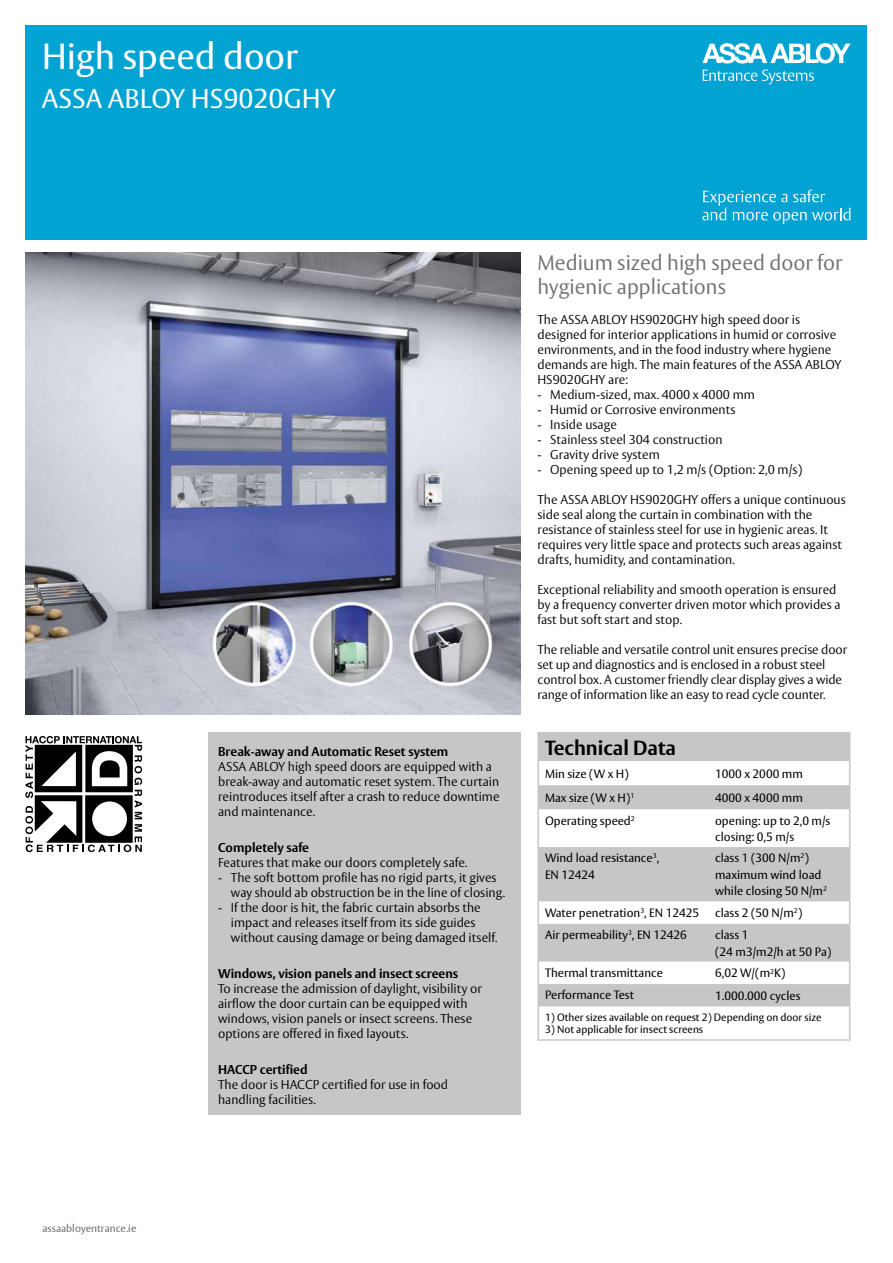
<style>
.page{position:relative;width:893px;height:1263px;background:#fff}
.page>*{position:absolute;margin:0;border:0;box-sizing:border-box;transform-origin:0 0}
.t1{font:36px "ASSA Vesta";color:#fff}
.t2{font:27px "ASSA Vesta";color:#fff}
.t3{font:300 21px/24px "ASSA Vesta";color:#6f6f6e}
.t4{font:700 20.25px "ASSA Vesta";color:#000}
.t5{font:300 12.75px/15px "ASSA Vesta";color:#000}
.t6{font:700 12.75px "ASSA Vesta";color:#000}
.t7{font:12px/16.5px "ASSA Vesta";color:#000}
.t8{font:10.5px "ASSA Vesta";color:#000}
.t9{font:10.5px "ASSA Vesta";color:#6f6f6e}
</style>
<div class="page">
<div style="left:25px;top:25px;width:842px;height:215px;background:#00a3d2"></div>
<svg style="left:702px;top:43px;width:148px;height:41px"></svg>
<svg style="left:702px;top:190px;width:148px;height:34px"></svg>
<img style="left:25px;top:252px;width:495px;height:462px">
<svg style="left:25px;top:736px;width:117px;height:116px"></svg>
<div style="left:207px;top:732px;width:313px;height:383px;background:#c5c6c6"></div>
<div style="left:539px;top:734px;width:310px;height:27px;background:#c5c6c6"></div>
<svg style="left:540px;top:785px;width:307px;height:221px;fill:#c5c6c6"></svg>
<div style="left:537px;top:732px;width:313px;height:309px;border:2px solid #c5c6c6"></div>
<h1 class="t1" style="left:42px;top:35px;width:258px">High speed door</h1>
<h2 class="t2" style="left:42px;top:82px;width:295px">ASSA ABLOY HS9020GHY</h2>
<p class="t9" style="left:43px;top:1222px;width:95px">assaabloyentrance.ie</p>
<p class="t9" style="left:128px;top:1222px;width:22px">com</p>
<p class="t6" style="left:218px;top:744px;width:232px">Break-away and Automatic Reset system</p>
<p class="t5" style="left:218px;top:760px;width:283px">ASSA ABLOY high speed doors are equipped with a break-away and automatic reset system. The curtain reintroduces itself after a crash to reduce downtime and maintenance.</p>
<p class="t6" style="left:218px;top:840px;width:92px">Completely safe</p>
<p class="t5" style="left:218px;top:856px;width:251px">Features that make our doors completely safe.</p>
<p class="t5" style="left:231px;top:871px;width:276px;text-indent:-13px">- The soft bottom profile has no rigid parts, it gives way should ab obstruction be in the line of closing.</p>
<p class="t5" style="left:231px;top:901px;width:268px;text-indent:-13px">- If the door is hit, the fabric curtain absorbs the impact and releases itself from its side guides without causing damage or being damaged itself.</p>
<p class="t6" style="left:218px;top:966px;width:242px">Windows, vision panels and insect screens</p>
<p class="t5" style="left:218px;top:982px;width:265px">To increase the admission of daylight, visibility or airflow the door curtain can be equipped with windows, vision panels or insect screens. These options are offered in fixed layouts.</p>
<p class="t6" style="left:218px;top:1062px;width:91px">HACCP certified</p>
<p class="t5" style="left:218px;top:1078px;width:231px">The door is HACCP certified for use in food handling facilities.</p>
<h3 class="t3" style="left:537px;top:252px;width:307px">Medium sized high speed door for hygienic applications</h3>
<p class="t5" style="left:537px;top:313px;width:305px">The ASSA ABLOY HS9020GHY high speed door is designed for interior applications in humid or corrosive environments, and in the food industry where hygiene demands are high. The main features of the ASSA ABLOY HS9020GHY are:</p>
<p class="t5" style="left:537px;top:388px;width:219px">- Medium-sized, max. 4000 x 4000 mm</p>
<p class="t5" style="left:537px;top:403px;width:200px">- Humid or Corrosive environments</p>
<p class="t5" style="left:537px;top:418px;width:81px">- Inside usage</p>
<p class="t5" style="left:537px;top:433px;width:187px">- Stainless steel 304 construction</p>
<p class="t5" style="left:537px;top:448px;width:124px">- Gravity drive system</p>
<p class="t5" style="left:537px;top:463px;width:266px">- Opening speed up to 1,2 m/s (Option: 2,0 m/s)</p>
<p class="t5" style="left:537px;top:493px;width:310px">The ASSA ABLOY HS9020GHY offers a unique continuous side seal along the curtain in combination with the resistance of stainless steel for use in hygienic areas. It requires very little space and protects such areas against drafts, humidity, and contamination.</p>
<p class="t5" style="left:537px;top:583px;width:305px">Exceptional reliability and smooth operation is ensured by a frequency converter driven motor which provides a fast but soft start and stop.</p>
<p class="t5" style="left:537px;top:643px;width:311px">The reliable and versatile control unit ensures precise door set up and diagnostics and is enclosed in a robust steel control box. A customer friendly clear display gives a wide range of information like an easy to read cycle counter.</p>
<h3 class="t4" style="left:545px;top:736px;width:133px">Technical Data</h3>
<p class="t7" style="left:545px;top:766px;width:85px">Min size (W x H)</p>
<p class="t7" style="left:715px;top:766px;width:89px">1000 x 2000 mm</p>
<p class="t7" style="left:545px;top:790px;width:91px">Max size (W x H)<sup>1</sup></p>
<p class="t7" style="left:715px;top:790px;width:89px">4000 x 4000 mm</p>
<p class="t7" style="left:545px;top:813px;width:91px">Operating speed<sup>2</sup></p>
<p class="t7" style="left:715px;top:813px;width:117px">opening: up to 2,0 m/s closing: 0,5 m/s</p>
<p class="t7" style="left:545px;top:850px;width:116px">Wind load resistance<sup>3</sup>,<br>EN 12424</p>
<p class="t7" style="left:715px;top:850px;width:113px">class 1 (300 N/m<sup>2</sup>) maximum wind load while closing 50 N/m<sup>2</sup></p>
<p class="t7" style="left:545px;top:905px;width:156px">Water penetration<sup>3</sup>, EN 12425</p>
<p class="t7" style="left:715px;top:905px;width:89px">class 2 (50 N/m<sup>2</sup>)</p>
<p class="t7" style="left:545px;top:927px;width:143px">Air permeability<sup>3</sup>, EN 12426</p>
<p class="t7" style="left:715px;top:927px;width:118px">class 1<br>(24 m3/m2/h at 50 Pa)</p>
<p class="t7" style="left:545px;top:965px;width:119px">Thermal transmittance</p>
<p class="t7" style="left:715px;top:965px;width:72px">6,02 W/(m<sup>2</sup>K)</p>
<p class="t7" style="left:545px;top:987px;width:90px">Performance Test</p>
<p class="t7" style="left:715px;top:988px;width:87px">1.000.000 cycles</p>
<p class="t8" style="left:545px;top:1010px;width:278px">1) Other sizes available on request 2) Depending on door size</p>
<p class="t8" style="left:545px;top:1023px;width:160px">3) Not applicable for insect screens</p>
</div>
